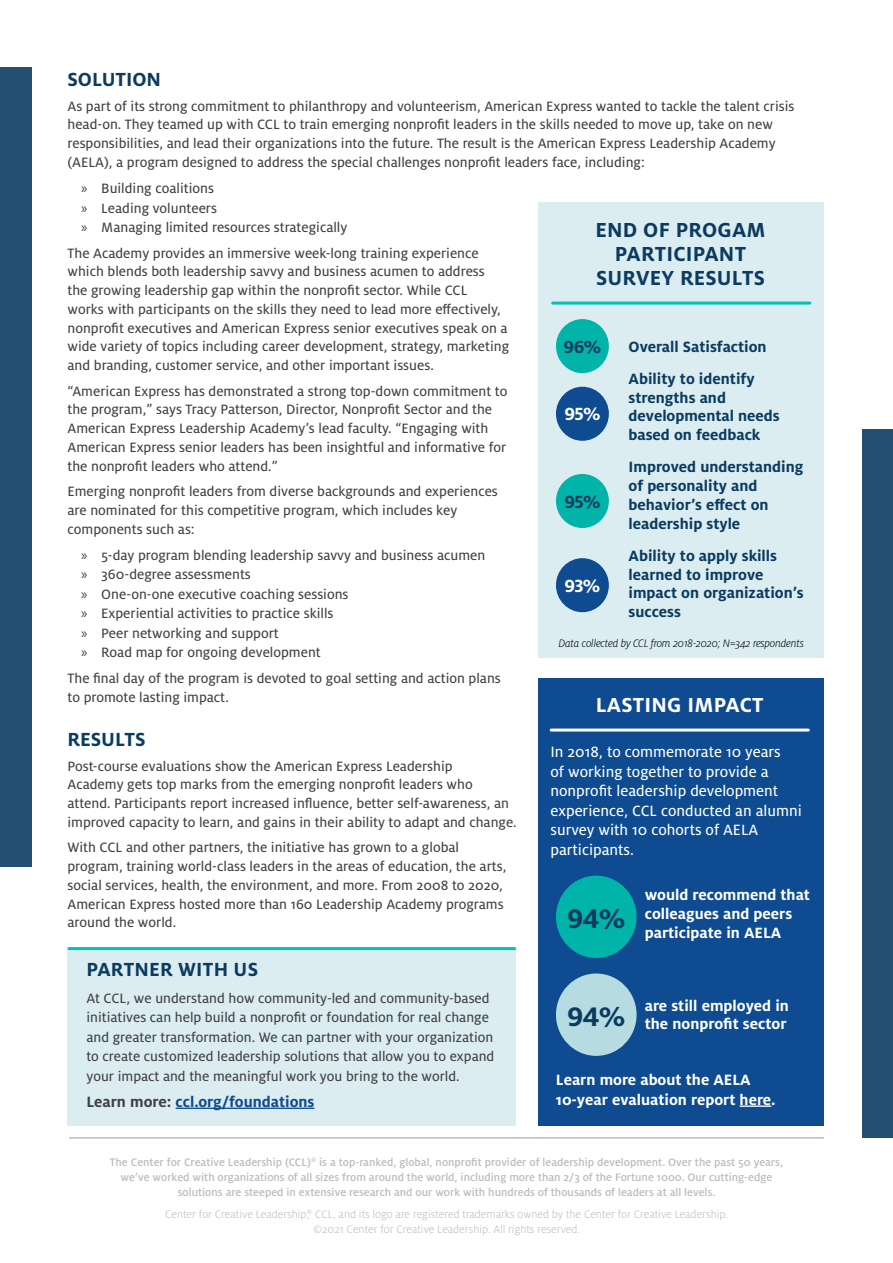
<style>
.page{position:relative;width:893px;height:1263px;background:#fff}
.page>*{position:absolute;margin:0;border:0;box-sizing:border-box;transform-origin:0 0}
.t1{font:700 29.7px "Milo Pro";color:#0b3b60}
.t2{font:700 22.5px/24px "Milo Pro";letter-spacing:.01em;color:#0b3b60;text-align:center}
.t3{font:700 22.5px "Milo Pro";letter-spacing:.01em;color:#fff}
.t4{font:700 21px "Milo Pro";color:#0b3b60}
.t5{font:700 19.5px "Milo Pro";color:#0b3b60}
.t6{font:700 19.5px "Milo Pro";color:#fff}
.t7{font:700 16.5px/18.8px "Milo Pro";color:#0b3b60}
.t8{font:16.5px/19.5px "Milo Pro Text";color:#fff}
.t9{font:700 16.5px/18.8px "Milo Pro";color:#fff}
.t10{font:700 16.5px "Milo Pro";color:#0e4b90}
.t11{font:15px/18.8px "Milo Pro Text";color:#414042}
.t12{font:500 12px/15px "Milo Pro";color:#babbbd;text-align:center}
.t13{font:300 12px/15px "Milo Pro";color:#babbbd;text-align:center}
.t14{font:italic 300 12px "Milo Pro";letter-spacing:-.02em;color:#000}
.s1{font-family:"Myriad Pro"}
.s2{color:#414042}
</style>
<div class="page">
<hr style="left:69px;top:1137px;width:755px;height:2px;background:#babbbd">
<div style="left:68px;top:947px;width:448px;height:179px;background:#dbedf0"></div>
<div style="left:862px;top:429px;width:31px;height:708px;background:#244f70"></div>
<div style="left:0;top:67px;width:32px;height:800px;background:#244f70"></div>
<hr style="left:176px;top:1107px;width:138px;height:2px;background:#0e4b90">
<hr style="left:69px;top:947px;width:446px;height:3px;background:#00c3b4">
<div style="left:538px;top:202px;width:286px;height:456px;background:#dbedf0"></div>
<div style="left:538px;top:678px;width:286px;height:448px;background:#0e4b90"></div>
<hr style="left:553px;top:302px;width:257px;height:3px;background:#00c3b4">
<hr style="left:551px;top:728px;width:257px;height:3px;background:#fff">
<div style="left:556px;top:319px;width:53px;height:54px;background:#00b4aa;border-radius:50%"></div>
<div style="left:556px;top:876px;width:81px;height:82px;background:#00b4aa;border-radius:50%"></div>
<div style="left:556px;top:973px;width:81px;height:83px;background:#b6dce1;border-radius:50%"></div>
<div style="left:556px;top:387px;width:53px;height:54px;background:#0e4b90;border-radius:50%"></div>
<div style="left:556px;top:558px;width:53px;height:54px;background:#0e4b90;border-radius:50%"></div>
<div style="left:556px;top:474px;width:53px;height:54px;background:#00b4aa;border-radius:50%"></div>
<hr style="left:740px;top:1105px;width:31px;height:2px;background:#fff">
<h3 class="t4" style="left:68px;top:67px;width:95px">SOLUTION</h3>
<p class="t11" style="left:68px;top:97px;width:728px">As part of its strong commitment to philanthropy and volunteerism, American Express wanted to tackle the talent crisis head-on. They teamed up with CCL to train emerging nonprofit leaders in the skills needed to move up, take on new responsibilities, and lead their organizations into the future. The result is the American Express Leadership Academy (AELA), a program designed to address the special challenges nonprofit leaders face, including:</p>
<p class="t11" style="left:81px;top:179px;width:268px;line-height:19.5px"><span class="s1">»</span> Building coalitions<br><span class="s1">»</span> Leading volunteers<br><span class="s1">»</span> Managing limited resources strategically</p>
<p class="t11" style="left:68px;top:244px;width:443px">The Academy provides an immersive week-long training experience which blends both leadership savvy and business acumen to address<br>the growing leadership gap within the nonprofit sector. While CCL<br>works with participants on the skills they need to lead more effectively, nonprofit executives and American Express senior executives speak on a wide variety of topics including career development, strategy, marketing and branding, customer service, and other important issues.</p>
<p class="t11" style="left:68px;top:382px;width:441px">“American Express has demonstrated a strong top-down commitment to the program,” says Tracy Patterson, Director, Nonprofit Sector and the American Express Leadership Academy’s lead faculty. “Engaging with American Express senior leaders has been insightful and informative for the nonprofit leaders who attend.”</p>
<p class="t11" style="left:68px;top:482px;width:432px">Emerging nonprofit leaders from diverse backgrounds and experiences are nominated for this competitive program, which includes key components such as:</p>
<p class="t11" style="left:81px;top:545px;width:406px;line-height:19.5px"><span class="s1">»</span> 5-day program blending leadership savvy and business acumen <span class="s1">»</span> 360-degree assessments<br><span class="s1">»</span> One-on-one executive coaching sessions<br><span class="s1">»</span> Experiential activities to practice skills<br><span class="s1">»</span> Peer networking and support<br><span class="s1">»</span> Road map for ongoing development</p>
<p class="t11" style="left:68px;top:669px;width:435px">The final day of the program is devoted to goal setting and action plans to promote lasting impact.</p>
<h2 class="t2" style="left:595px;top:218px;width:172px">END OF PROGAM<br>PARTICIPANT<br>SURVEY RESULTS</h2>
<p class="t7" style="left:628px;top:330px;width:140px;line-height:32.2px">Overall Satisfaction<br>Ability to identify</p>
<p class="t7" style="left:628px;top:388px;width:153px">strengths and developmental needs based on feedback</p>
<p class="t7" style="left:628px;top:458px;width:176px">Improved understanding of personality and behavior’s effect on leadership style</p>
<p class="t7" style="left:628px;top:546px;width:177px">Ability to apply skills learned to improve impact on organization’s success</p>
<h3 class="t5" style="left:564px;top:336px;width:39px">96%</h3>
<h3 class="t6" style="left:564px;top:403px;width:38px">95%</h3>
<h3 class="t5" style="left:564px;top:491px;width:38px">95%</h3>
<h3 class="t6" style="left:564px;top:575px;width:38px">93%</h3>
<p class="t14" style="left:559px;top:636px;width:247px">Data collected by CCL from 2018-2020; N=342 respondents</p>
<h2 class="t3" style="left:596px;top:692px;width:169px">LASTING IMPACT</h2>
<h3 class="t4" style="left:68px;top:727px;width:79px">RESULTS</h3>
<p class="t11" style="left:68px;top:757px;width:451px">Post-course evaluations show the American Express Leadership<br>Academy gets top marks from the emerging nonprofit leaders who attend. Participants report increased influence, better self-awareness, an improved capacity to learn, and gains in their ability to adapt and change.</p>
<p class="t11" style="left:68px;top:838px;width:440px">With CCL and other partners, the initiative has grown to a global program, training world-class leaders in the areas of education, the arts, social services, health, the environment, and more. From 2008 to 2020, American Express hosted more than 160 Leadership Academy programs around the world.</p>
<h3 class="t4" style="left:87px;top:957px;width:173px">PARTNER WITH US</h3>
<p class="t11" style="left:86px;top:988px;width:409px;line-height:19.5px">At CCL, we understand how community-led and community-based initiatives can help build a nonprofit or foundation for real change and greater transformation. We can partner with your organization to create customized leadership solutions that allow you to expand your impact and the meaningful work you bring to the world.</p>
<p class="t10" style="left:86px;top:1092px;width:229px"><span class="s2">Learn more:</span> ccl.org/foundations</p>
<p class="t8" style="left:550px;top:742px;width:253px">In 2018, to commemorate 10 years<br>of working together to provide a nonprofit leadership development experience, CCL conducted an alumni survey with 10 cohorts of AELA participants.</p>
<h1 class="t1" style="left:567px;top:902px;width:60px">94%</h1>
<p class="t9" style="left:645px;top:886px;width:167px">would recommend that colleagues and peers participate in AELA</p>
<h1 class="t1" style="left:567px;top:999px;width:60px">94%</h1>
<p class="t9" style="left:645px;top:996px;width:146px">are still employed in the nonprofit sector</p>
<p class="t9" style="left:556px;top:1070px;width:221px;line-height:19.5px">Learn more about the AELA<br>10-year evaluation report here.</p>
<p class="t12" style="left:110px;top:1155px;width:675px">The Center for Creative Leadership (CCL)<sup>®</sup> is a top-ranked, global, nonprofit provider of leadership development. Over the past 50 years, we’ve worked with organizations of all sizes from around the world, including more than 2/3 of the Fortune 1000. Our cutting-edge solutions are steeped in extensive research and our work with hundreds of thousands of leaders at all levels.</p>
<p class="t13" style="left:165px;top:1207px;width:564px">Center for Creative Leadership<sup>®</sup>, CCL, and its logo are registered trademarks owned by the Center for Creative Leadership. ©2021 Center for Creative Leadership. All rights reserved.</p>
</div>
